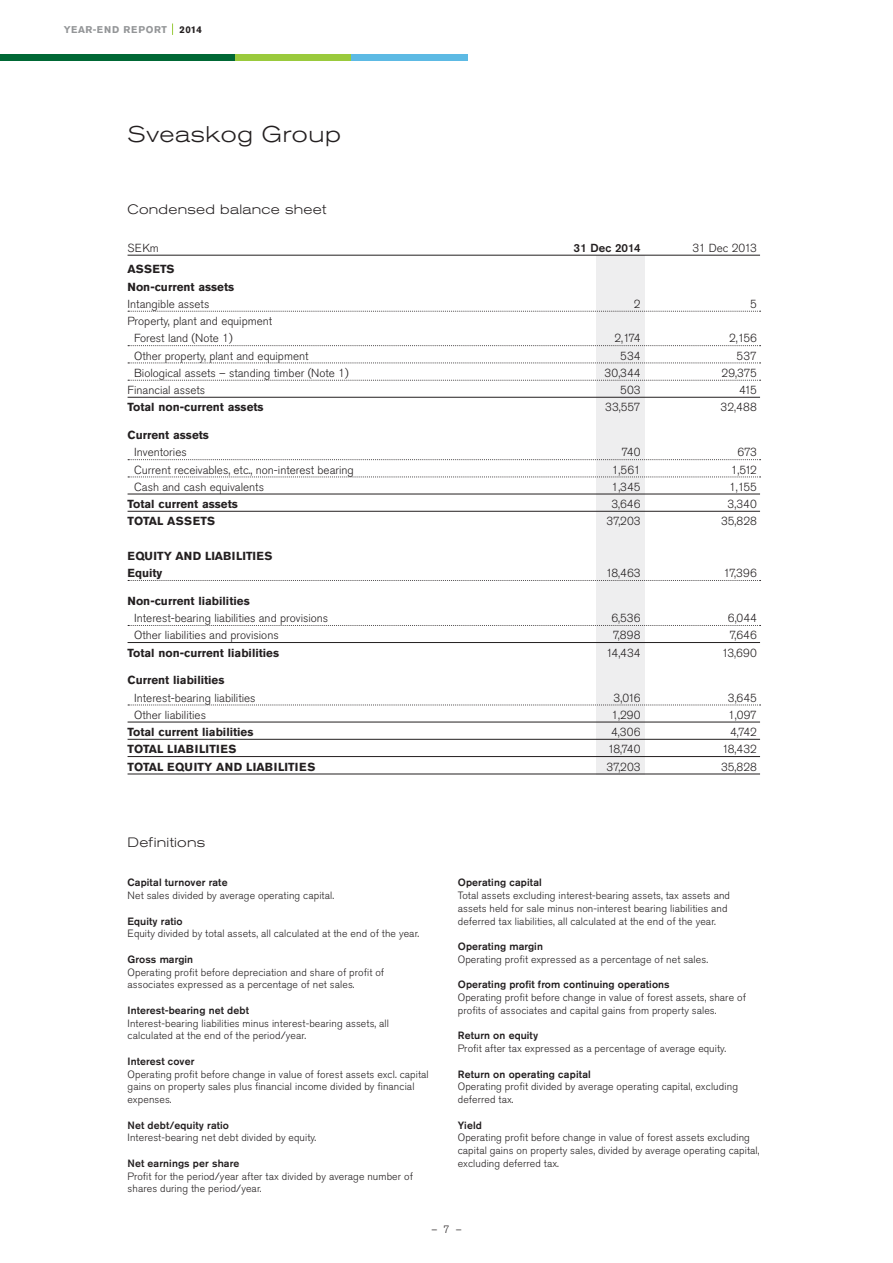
<style>
.page{position:relative;width:893px;height:1263px;background:#fff}
.page>*{position:absolute;margin:0;border:0;box-sizing:border-box;transform-origin:0 0}
.t1{font:300 expanded 22.5px "Akzidenz Grotesk BQ";letter-spacing:.03em;color:#231f20}
.t2{font:300 expanded 13.5px "Akzidenz Grotesk BQ";letter-spacing:.02em;color:#231f20}
.t3{font:300 11.7px/17.2px "Akzidenz Grotesk Std";color:#231f20}
.t4{font:700 11.7px/17.2px "Akzidenz Grotesk Std";color:#231f20}
.t5{font:500 11.7px "Akzidenz Grotesk Std";color:#231f20}
.t6{font:300 11.7px "Akzidenz Grotesk Std";letter-spacing:-.025em;color:#231f20}
.t7{font:300 10.5px/12.8px "Akzidenz Grotesk Std";letter-spacing:.01em;color:#231f20}
.t8{font:500 10.5px "Akzidenz Grotesk Std";letter-spacing:.01em;color:#231f20}
.t9{font:700 9.75px "Akzidenz Grotesk Std";letter-spacing:.065em;color:#949698}
.t10{font:700 9.75px "Akzidenz Grotesk Std";color:#231f20}
</style>
<div class="page">
<div style="left:596px;top:255px;width:48px;height:519px;background:#eeeeef"></div>
<hr style="left:128px;top:255px;width:632px;height:1px;background:#231f20">
<svg style="left:128px;top:311px;width:633px;height:1px"></svg>
<svg style="left:128px;top:345px;width:633px;height:1px"></svg>
<svg style="left:128px;top:362px;width:633px;height:1px"></svg>
<svg style="left:128px;top:380px;width:633px;height:1px"></svg>
<hr style="left:128px;top:397px;width:632px;height:1px;background:#231f20">
<svg style="left:128px;top:459px;width:633px;height:1px"></svg>
<svg style="left:128px;top:476px;width:633px;height:1px"></svg>
<hr style="left:128px;top:494px;width:632px;height:1px;background:#231f20">
<hr style="left:128px;top:511px;width:632px;height:1px;background:#231f20">
<svg style="left:128px;top:580px;width:633px;height:1px"></svg>
<svg style="left:128px;top:625px;width:633px;height:1px"></svg>
<hr style="left:128px;top:642px;width:632px;height:1px;background:#231f20">
<svg style="left:128px;top:704px;width:633px;height:1px"></svg>
<hr style="left:128px;top:722px;width:632px;height:1px;background:#231f20">
<hr style="left:128px;top:739px;width:632px;height:1px;background:#231f20">
<hr style="left:128px;top:756px;width:632px;height:1px;background:#231f20">
<hr style="left:128px;top:773px;width:632px;height:1px;background:#231f20">
<div style="left:0;top:54px;width:235px;height:7px;background:#006835"></div>
<div style="left:235px;top:54px;width:116px;height:7px;background:#9aca3c"></div>
<div style="left:351px;top:54px;width:117px;height:7px;background:#5dbae4"></div>
<p class="t9" style="left:64px;top:24px;width:105px">YEAR-END REPORT</p>
<p class="t10" style="left:179px;top:24px;width:24px">2014</p>
<h1 class="t1" style="left:128px;top:121px;width:215px">Sveaskog Group</h1>
<p class="t2" style="left:128px;top:202px;width:200px">Condensed balance sheet</p>
<p class="t3" style="left:128px;top:239px;width:33px">SEKm</p>
<p class="t5" style="left:574px;top:240px;width:69px">31 Dec 2014</p>
<p class="t6" style="left:693px;top:241px;width:66px">31 Dec 2013</p>
<p class="t4" style="left:128px;top:261px;width:108px">ASSETS<br>Non-current assets</p>
<p class="t3" style="left:128px;top:295px;width:83px">Intangible assets</p>
<p class="t3" style="left:634px;top:295px;width:8px">2</p>
<p class="t3" style="left:750px;top:295px;width:8px">5</p>
<p class="t3" style="left:134px;top:313px;width:140px;text-indent:-7px">Property, plant and equipment<br>Forest land (Note 1)</p>
<p class="t3" style="left:614px;top:330px;width:28px">2,174</p>
<p class="t3" style="left:729px;top:330px;width:29px">2,156</p>
<p class="t3" style="left:134px;top:347px;width:176px">Other property, plant and equipment</p>
<p class="t3" style="left:620px;top:347px;width:22px">534</p>
<p class="t3" style="left:737px;top:347px;width:22px">537</p>
<p class="t3" style="left:134px;top:364px;width:216px">Biological assets – standing timber (Note 1)</p>
<p class="t3" style="left:604px;top:364px;width:38px">30,344</p>
<p class="t3" style="left:722px;top:364px;width:37px">29,375</p>
<p class="t3" style="left:128px;top:382px;width:79px">Financial assets</p>
<p class="t3" style="left:620px;top:382px;width:22px">503</p>
<p class="t3" style="left:739px;top:382px;width:19px">415</p>
<p class="t4" style="left:128px;top:399px;width:138px">Total non-current assets</p>
<p class="t3" style="left:605px;top:399px;width:37px">33,557</p>
<p class="t3" style="left:721px;top:399px;width:38px">32,488</p>
<p class="t4" style="left:128px;top:426px;width:83px">Current assets</p>
<p class="t3" style="left:134px;top:444px;width:54px">Inventories</p>
<p class="t3" style="left:621px;top:444px;width:21px">740</p>
<p class="t3" style="left:737px;top:444px;width:21px">673</p>
<p class="t3" style="left:134px;top:461px;width:221px">Current receivables, etc., non-interest bearing</p>
<p class="t3" style="left:612px;top:461px;width:30px">1,561</p>
<p class="t3" style="left:731px;top:461px;width:28px">1,512</p>
<p class="t3" style="left:134px;top:478px;width:131px">Cash and cash equivalents</p>
<p class="t3" style="left:612px;top:478px;width:31px">1,345</p>
<p class="t3" style="left:729px;top:478px;width:29px">1,155</p>
<p class="t4" style="left:128px;top:495px;width:112px">Total current assets</p>
<p class="t3" style="left:611px;top:496px;width:31px">3,646</p>
<p class="t3" style="left:728px;top:496px;width:31px">3,340</p>
<p class="t4" style="left:128px;top:513px;width:89px">TOTAL ASSETS</p>
<p class="t3" style="left:606px;top:513px;width:36px">37,203</p>
<p class="t3" style="left:721px;top:513px;width:37px">35,828</p>
<p class="t4" style="left:128px;top:547px;width:147px">EQUITY AND LIABILITIES<br>Equity</p>
<p class="t3" style="left:606px;top:565px;width:36px">18,463</p>
<p class="t3" style="left:724px;top:565px;width:35px">17,396</p>
<p class="t4" style="left:128px;top:592px;width:124px">Non-current liabilities</p>
<p class="t3" style="left:134px;top:610px;width:196px">Interest-bearing liabilities and provisions</p>
<p class="t3" style="left:611px;top:610px;width:31px">6,536</p>
<p class="t3" style="left:728px;top:610px;width:31px">6,044</p>
<p class="t3" style="left:134px;top:627px;width:146px">Other liabilities and provisions</p>
<p class="t3" style="left:613px;top:627px;width:29px">7,898</p>
<p class="t3" style="left:729px;top:627px;width:29px">7,646</p>
<p class="t4" style="left:128px;top:644px;width:153px">Total non-current liabilities</p>
<p class="t3" style="left:606px;top:644px;width:36px">14,434</p>
<p class="t3" style="left:722px;top:644px;width:37px">13,690</p>
<p class="t4" style="left:128px;top:672px;width:98px">Current liabilities</p>
<p class="t3" style="left:134px;top:689px;width:123px">Interest-bearing liabilities</p>
<p class="t3" style="left:614px;top:689px;width:28px">3,016</p>
<p class="t3" style="left:728px;top:689px;width:31px">3,645</p>
<p class="t3" style="left:134px;top:706px;width:73px">Other liabilities</p>
<p class="t3" style="left:611px;top:706px;width:31px">1,290</p>
<p class="t3" style="left:728px;top:706px;width:30px">1,097</p>
<p class="t4" style="left:128px;top:723px;width:127px">Total current liabilities</p>
<p class="t3" style="left:611px;top:724px;width:31px">4,306</p>
<p class="t3" style="left:730px;top:724px;width:28px">4,742</p>
<p class="t4" style="left:128px;top:741px;width:110px">TOTAL LIABILITIES</p>
<p class="t3" style="left:608px;top:741px;width:34px">18,740</p>
<p class="t3" style="left:722px;top:741px;width:36px">18,432</p>
<p class="t4" style="left:128px;top:758px;width:189px">TOTAL EQUITY AND LIABILITIES</p>
<p class="t3" style="left:606px;top:758px;width:36px">37,203</p>
<p class="t3" style="left:721px;top:758px;width:37px">35,828</p>
<p class="t2" style="left:128px;top:835px;width:79px">Definitions</p>
<p class="t8" style="left:128px;top:876px;width:102px">Capital turnover rate</p>
<p class="t7" style="left:128px;top:889px;width:208px">Net sales divided by average operating capital.</p>
<p class="t8" style="left:128px;top:914px;width:57px">Equity ratio</p>
<p class="t7" style="left:128px;top:927px;width:293px">Equity divided by total assets, all calculated at the end of the year.</p>
<p class="t8" style="left:128px;top:953px;width:67px">Gross margin</p>
<p class="t7" style="left:128px;top:966px;width:258px">Operating profit before depreciation and share of profit of associates expressed as a percentage of net sales.</p>
<p class="t8" style="left:128px;top:1004px;width:123px">Interest-bearing net debt</p>
<p class="t7" style="left:128px;top:1017px;width:263px">Interest-bearing liabilities minus interest-bearing assets, all calculated at the end of the period/year.</p>
<p class="t8" style="left:128px;top:1055px;width:68px">Interest cover</p>
<p class="t7" style="left:128px;top:1068px;width:303px">Operating profit before change in value of forest assets excl. capital gains on property sales plus financial income divided by financial expenses.</p>
<p class="t8" style="left:128px;top:1118px;width:103px">Net debt/equity ratio</p>
<p class="t7" style="left:128px;top:1131px;width:190px">Interest-bearing net debt divided by equity.</p>
<p class="t8" style="left:128px;top:1157px;width:113px">Net earnings per share</p>
<p class="t7" style="left:128px;top:1170px;width:287px">Profit for the period/year after tax divided by average number of shares during the period/year.</p>
<p class="t8" style="left:458px;top:876px;width:86px">Operating capital</p>
<p class="t7" style="left:458px;top:889px;width:274px">Total assets excluding interest-bearing assets, tax assets and assets held for sale minus non-interest bearing liabilities and deferred tax liabilities, all calculated at the end of the year.</p>
<p class="t8" style="left:458px;top:940px;width:87px">Operating margin</p>
<p class="t7" style="left:458px;top:953px;width:252px">Operating profit expressed as a percentage of net sales.</p>
<p class="t8" style="left:458px;top:978px;width:213px">Operating profit from continuing operations</p>
<p class="t7" style="left:458px;top:991px;width:290px">Operating profit before change in value of forest assets, share of profits of associates and capital gains from property sales.</p>
<p class="t8" style="left:458px;top:1029px;width:82px">Return on equity</p>
<p class="t7" style="left:458px;top:1042px;width:270px">Profit after tax expressed as a percentage of average equity.</p>
<p class="t8" style="left:458px;top:1067px;width:134px">Return on operating capital</p>
<p class="t7" style="left:458px;top:1080px;width:282px">Operating profit divided by average operating capital, excluding deferred tax.</p>
<p class="t8" style="left:458px;top:1118px;width:26px">Yield</p>
<p class="t7" style="left:458px;top:1131px;width:303px">Operating profit before change in value of forest assets excluding capital gains on property sales, divided by average operating capital, excluding deferred tax.</p>
<p class="t7" style="left:431px;top:1223px;width:32px">– 7 –</p>
</div>
